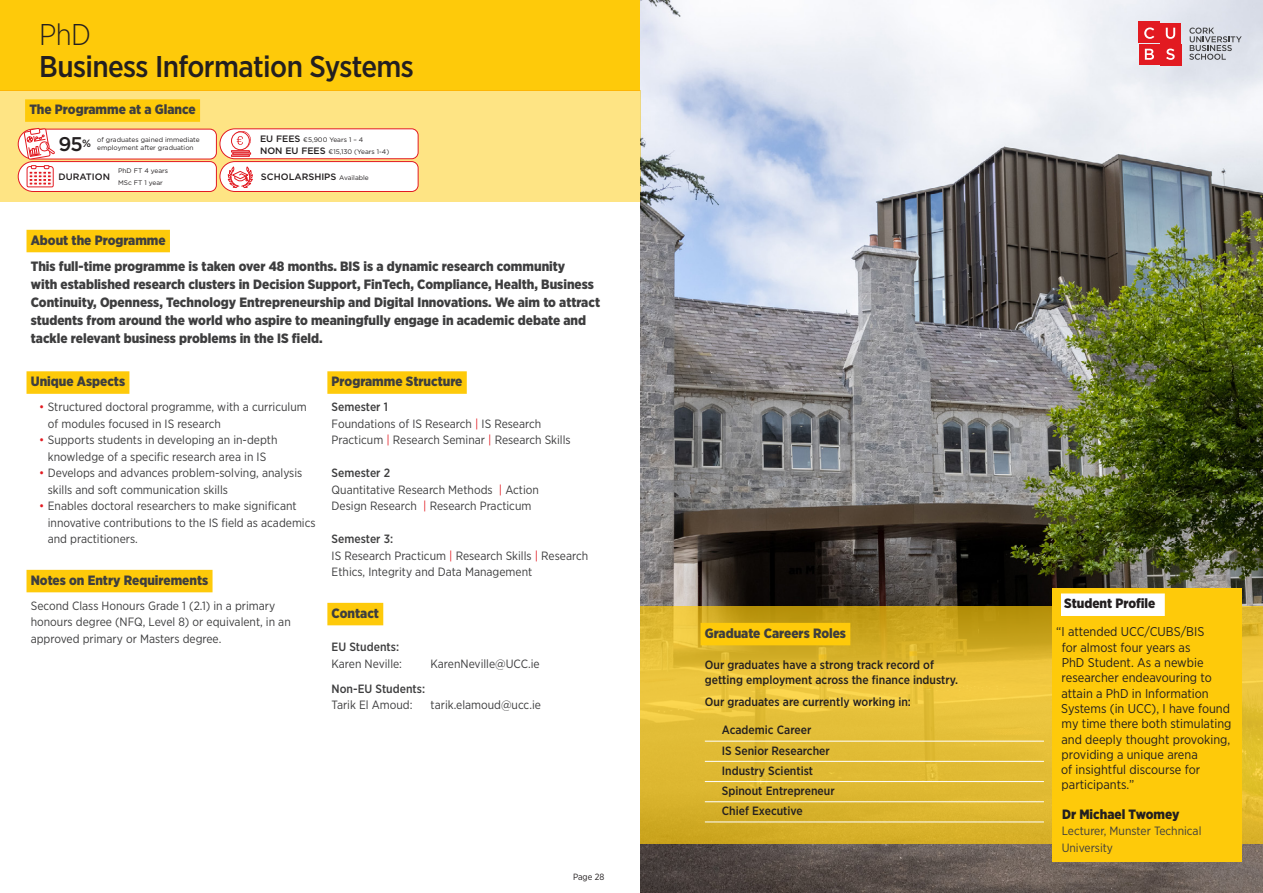
<style>
.page{position:relative;width:1263px;height:893px;background:#fff}
.page>*{position:absolute;margin:0;border:0;box-sizing:border-box;transform-origin:0 0}
.t1{font:500 30px/31.5px "Gotham Narrow";letter-spacing:-.02em;color:#231f20}
.t2{font:500 19.8px "Gotham";color:#231f20}
.t3{font:900 13.5px/18px "Gotham Narrow";color:#3e3e3f}
.t4{font:900 13.5px "Gotham Narrow";color:#231f20}
.t5{font:12.75px/15.3px "Gotham Narrow";color:#231f20}
.t6{font:12px/16.5px "Gotham Narrow";color:#3e3e3f}
.t7{font:500 12px/14.4px "Gotham Narrow";color:#231f20}
.t8{font:500 12px/16.5px "Gotham Narrow";color:#3e3e3f}
.t9{font:500 9.3px "Gotham";color:#231f20}
.t10{font:9px "Gotham Narrow";color:#231f20}
.t11{font:6.6px/8.1px "Gotham";color:#231f20}
.s1{font-weight:300}
.s2{font-weight:500;font-size:9.3px}
.s3{font-weight:400;font-size:6.6px}
.s4{color:#e21a21}
.s5{font-weight:500}
.s6{font-weight:400}
</style>
<div class="page">
<div style="left:0;top:0;width:1263px;height:90px;background:#feca0a"></div>
<img style="left:640px;top:0;width:623px;height:893px">
<div style="left:0;top:90px;width:640px;height:112px;background:#fee484"></div>
<svg style="left:640px;top:606px;width:623px;height:237px;background:#deb832"></svg>
<div style="left:1052px;top:588px;width:190px;height:273px;background:#feca0a"></div>
<div style="left:1061px;top:593px;width:104px;height:23px;background:#fff"></div>
<div style="left:27px;top:230px;width:143px;height:22px;background:#feca0a"></div>
<div style="left:27px;top:371px;width:102px;height:23px;background:#feca0a"></div>
<div style="left:27px;top:570px;width:186px;height:22px;background:#feca0a"></div>
<div style="left:327px;top:371px;width:140px;height:23px;background:#feca0a"></div>
<div style="left:327px;top:603px;width:56px;height:22px;background:#feca0a"></div>
<svg style="left:18px;top:128px;width:401px;height:64px;background:#fbe5e0"></svg>
<div style="left:25px;top:99px;width:175px;height:23px;background:#feca0a"></div>
<div style="left:1160px;top:44px;width:22px;height:22px;background:#e21a21"></div>
<div style="left:1139px;top:44px;width:20px;height:20px;background:#e21a21"></div>
<div style="left:1137px;top:21px;width:22px;height:22px;background:#e21a21"></div>
<div style="left:1160px;top:23px;width:20px;height:20px;background:#e21a21"></div>
<svg style="left:1145px;top:49px;width:9px;height:11px"></svg>
<svg style="left:1166px;top:28px;width:9px;height:11px"></svg>
<svg style="left:1144px;top:27px;width:10px;height:12px"></svg>
<svg style="left:1166px;top:49px;width:9px;height:11px"></svg>
<svg style="left:1189px;top:28px;width:53px;height:32px;background:#b7bac2"></svg>
<div style="left:701px;top:623px;width:149px;height:22px;background:#feca0a"></div>
<hr style="left:705px;top:741px;width:339px;height:1px;background:#fff">
<hr style="left:705px;top:761px;width:339px;height:1px;background:#fff">
<hr style="left:705px;top:781px;width:339px;height:1px;background:#fff">
<hr style="left:705px;top:801px;width:339px;height:1px;background:#fff">
<hr style="left:705px;top:822px;width:339px;height:1px;background:#fff">
<p class="t1" style="left:39px;top:19px;width:376px"><span class="s1">PhD<br></span>Business Information Systems</p>
<p class="t3" style="left:29px;top:100px;width:168px">The Programme at a Glance</p>
<p class="t11" style="left:260px;top:134px;width:131px;line-height:11.6px"><span class="s2">EU FEES</span> €5,900 Years 1 – 4<br><span class="s2">NON EU FEES</span> €15,130 (Years 1-4)</p>
<p class="t2" style="left:58px;top:131px;width:34px">95<sup>%</sup></p>
<p class="t11" style="left:97px;top:136px;width:104px">of graduates gained immediate employment after graduation</p>
<p class="t9" style="left:58px;top:171px;width:53px">DURATION</p>
<p class="t9" style="left:261px;top:170px;width:109px">SCHOLARSHIPS <span class="s3">Available</span></p>
<p class="t11" style="left:118px;top:164px;width:52px;line-height:12.6px">PhD FT 4 years<br>MSc FT 1 year</p>
<p class="t3" style="left:31px;top:231px;width:136px">About the Programme</p>
<p class="t3" style="left:31px;top:257px;width:571px">This full-time programme is taken over 48 months. BIS is a dynamic research community<br>with established research clusters in Decision Support, FinTech, Compliance, Health, Business Continuity, Openness, Technology Entrepreneurship and Digital Innovations. We aim to attract students from around the world who aspire to meaningfully engage in academic debate and tackle relevant business problems in the IS field.</p>
<p class="t3" style="left:31px;top:372px;width:96px">Unique Aspects</p>
<p class="t6" style="left:48px;top:398px;width:260px;text-indent:-9px"><span class="s4">•</span> Structured doctoral programme, with a curriculum of modules focused in IS research</p>
<p class="t6" style="left:39px;top:431px;width:240px;text-align:center"><span class="s4">•</span> Supports students in developing an in-depth knowledge of a specific research area in IS</p>
<p class="t6" style="left:48px;top:464px;width:256px;text-indent:-9px"><span class="s4">•</span> Develops and advances problem-solving, analysis skills and soft communication skills</p>
<p class="t6" style="left:48px;top:497px;width:269px;text-indent:-9px"><span class="s4">•</span> Enables doctoral researchers to make significant innovative contributions to the IS field as academics and practitioners.</p>
<p class="t3" style="left:31px;top:571px;width:179px">Notes on Entry Requirements</p>
<p class="t6" style="left:31px;top:597px;width:262px">Second Class Honours Grade 1 (2.1) in a primary honours degree (NFQ, Level 8) or equivalent, in an approved primary or Masters degree.</p>
<p class="t3" style="left:332px;top:372px;width:132px">Programme Structure</p>
<p class="t6" style="left:332px;top:398px;width:211px"><span class="s5">Semester 1<br></span>Foundations of IS Research <span class="s4">|</span> IS Research</p>
<p class="t6" style="left:332px;top:431px;width:241px">Practicum <span class="s4">|</span> Research Seminar <span class="s4">|</span> Research Skills</p>
<p class="t6" style="left:332px;top:464px;width:209px"><span class="s5">Semester 2<br></span>Quantitative Research Methods <span class="s4">|</span> Action<br>Design Research <span class="s4">|</span> Research Practicum</p>
<p class="t6" style="left:332px;top:530px;width:258px"><span class="s5">Semester 3:<br></span>IS Research Practicum <span class="s4">|</span> Research Skills <span class="s4">|</span> Research<br>Ethics, Integrity and Data Management</p>
<p class="t3" style="left:332px;top:604px;width:49px">Contact</p>
<p class="t6" style="left:332px;top:638px;width:72px"><span class="s5">EU Students:<br></span>Karen Neville:</p>
<p class="t6" style="left:431px;top:655px;width:110px">KarenNeville@UCC.ie</p>
<p class="t8" style="left:332px;top:680px;width:95px">Non-EU Students:<br><span class="s6">Tarik El Amoud:</span></p>
<p class="t6" style="left:431px;top:696px;width:112px">tarik.elamoud@ucc.ie</p>
<p class="t10" style="left:573px;top:871px;width:33px">Page 28</p>
<p class="t3" style="left:705px;top:624px;width:143px">Graduate Careers Roles</p>
<p class="t7" style="left:705px;top:658px;width:255px">Our graduates have a strong track record of getting employment across the finance industry.</p>
<p class="t7" style="left:705px;top:695px;width:208px">Our graduates are currently working in:</p>
<p class="t7" style="left:722px;top:723px;width:91px">Academic Career</p>
<p class="t7" style="left:722px;top:743px;width:110px">IS Senior Researcher</p>
<p class="t7" style="left:722px;top:763px;width:93px">Industry Scientist</p>
<p class="t7" style="left:722px;top:783px;width:114px">Spinout Entrepreneur</p>
<p class="t7" style="left:722px;top:804px;width:82px">Chief Executive</p>
<p class="t4" style="left:1064px;top:595px;width:93px">Student Profile</p>
<p class="t5" style="left:1061px;top:624px;width:172px;text-indent:-5px">“I attended UCC/CUBS/BIS<br>for almost four years as<br>PhD Student. As a newbie researcher endeavouring to attain a PhD in Information<br>Systems (in UCC), I have found my time there both stimulating and deeply thought provoking, providing a unique arena<br>of insightful discourse for participants.”</p>
<p class="t4" style="left:1062px;top:805px;width:119px">Dr Michael Twomey</p>
<p class="t6" style="left:1062px;top:822px;width:141px">Lecturer, Munster Technical<br>University</p>
</div>
